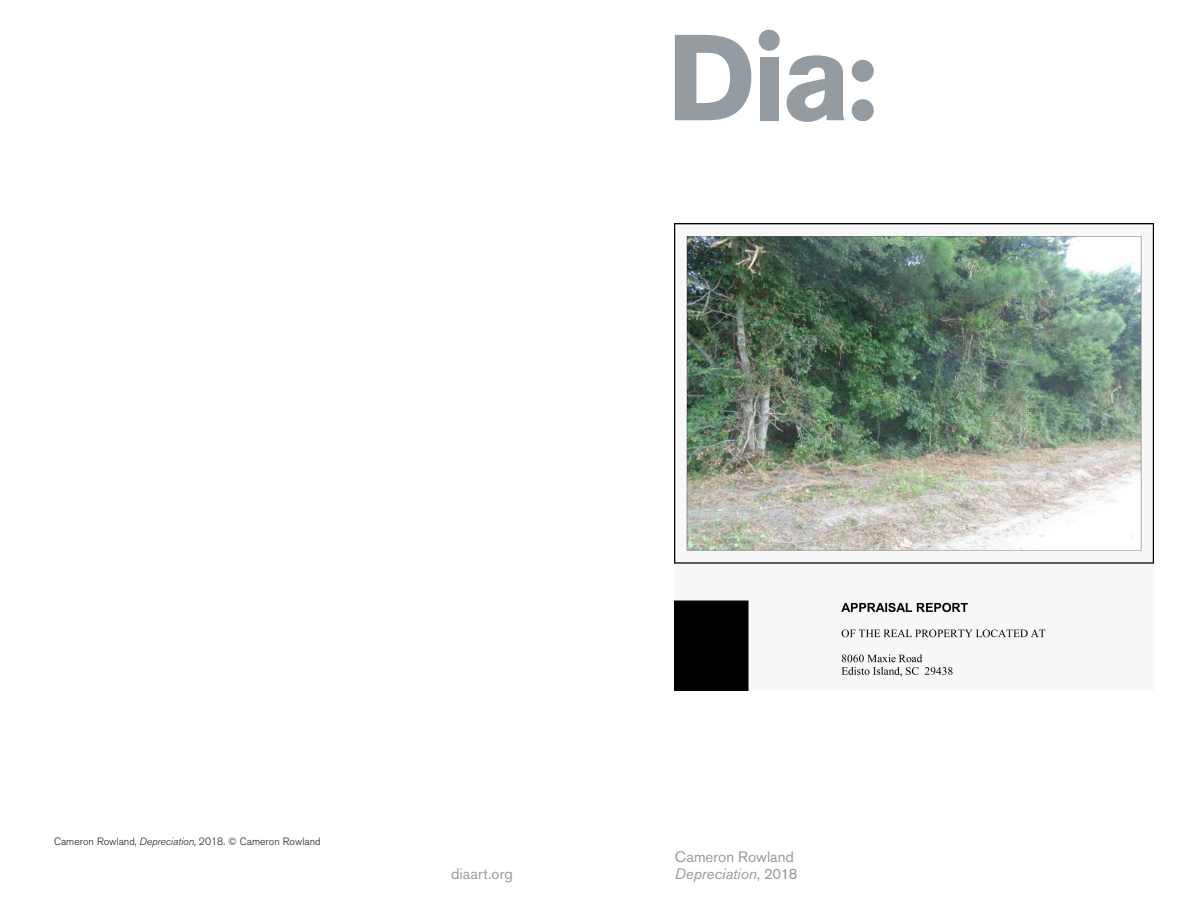
<style>
.page{position:relative;width:1188px;height:918px;background:#fff}
.page>*{position:absolute;margin:0;border:0;box-sizing:border-box;transform-origin:0 0}
.t1{font:15px "Akzidenz Grotesk BE";letter-spacing:.005em;color:#959ca1}
.t2{font:italic 15px "Akzidenz Grotesk BE";color:#959ca1}
.t3{font:300 10.5px "Akzidenz Grotesk BE";color:#231f20}
.s1{font-style:italic}
.s2{font-style:normal}
</style>
<div class="page">
<svg style="left:852px;top:60px;width:22px;height:61px"></svg>
<svg style="left:787px;top:55px;width:58px;height:67px"></svg>
<svg style="left:675px;top:35px;width:76px;height:85px"></svg>
<div style="left:760px;top:57px;width:18px;height:63px;background:#959ca1"></div>
<svg style="left:759px;top:30px;width:21px;height:21px"></svg>
<img style="left:675px;top:224px;width:479px;height:467px">
<p class="t3" style="left:54px;top:835px;width:268px">Cameron Rowland, <span class="s1">Depreciation</span>, 2018. © Cameron Rowland</p>
<p class="t1" style="left:675px;top:848px;width:121px">Cameron Rowland</p>
<p class="t1" style="left:451px;top:865px;width:63px">diaart.org</p>
<p class="t2" style="left:675px;top:865px;width:124px">Depreciation<span class="s2">, 2018</span></p>
</div>
